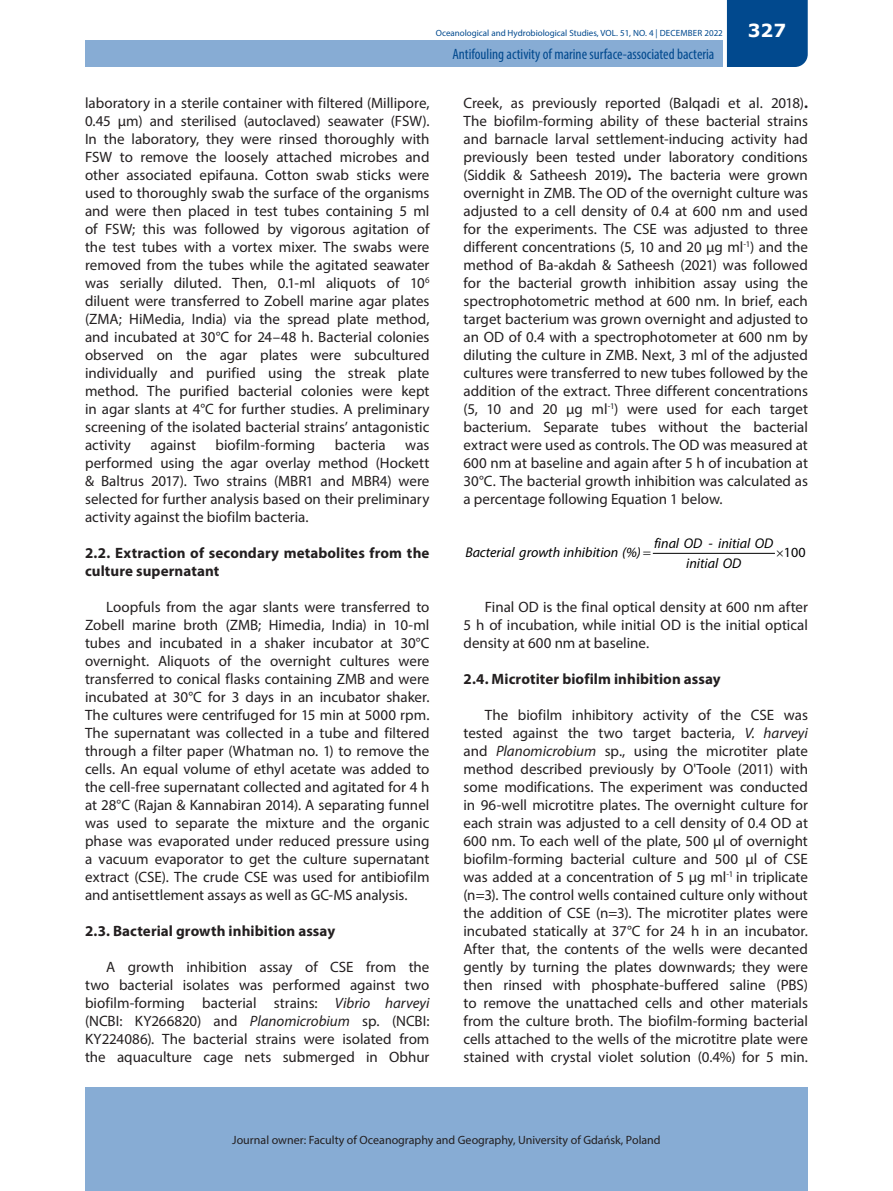
<style>
.page{position:relative;width:893px;height:1191px;background:#fff}
.page>*{position:absolute;margin:0;border:0;box-sizing:border-box;transform-origin:0 0}
.t1{font:700 18px "Verdana";color:#fff}
.t2{font:15px/18px "Myriad Pro";color:#231f20;text-align:justify}
.t3{font:700 15px/18px "Myriad Pro";letter-spacing:.005em;color:#231f20}
.t4{font:condensed 15px "Myriad Pro";color:#01498e}
.t5{font:italic 14.1px "Myriad Pro";color:#000001}
.t6{font:14.1px "Myriad Pro";color:#000001}
.t7{font:12px "Myriad Pro";color:#231f20}
.t8{font:9px "Myriad Pro";color:#01498e}
.s1{font-style:italic}
.s2{font-weight:700}
</style>
<div class="page">
<div style="left:85px;top:40px;width:637px;height:27px;background:#87acd4"></div>
<div style="left:85px;top:1087px;width:723px;height:104px;background:#87acd4"></div>
<div style="left:727px;top:0;width:81px;height:67px;background:#01498e"></div>
<hr style="left:653px;top:553px;width:121px;height:1px;background:#000001">
<p class="t8" style="left:436px;top:28px;width:289px">Oceanological and Hydrobiological Studies, VOL. 51, NO. 4 | DECEMBER 2022</p>
<p class="t4" style="left:452px;top:45px;width:263px">Antifouling activity of marine surface-associated bacteria</p>
<p class="t1" style="left:748px;top:18px;width:40px">327</p>
<p class="t2" style="left:85px;top:94px;width:346px">laboratory in a sterile container with filtered (Millipore, 0.45 µm) and sterilised (autoclaved) seawater (FSW).<br>In the laboratory, they were rinsed thoroughly with FSW to remove the loosely attached microbes and other associated epifauna. Cotton swab sticks were used to thoroughly swab the surface of the organisms and were then placed in test tubes containing 5 ml of FSW; this was followed by vigorous agitation of the test tubes with a vortex mixer. The swabs were removed from the tubes while the agitated seawater was serially diluted. Then, 0.1-ml aliquots of 10<sup>6 </sup>diluent were transferred to Zobell marine agar plates (ZMA; HiMedia, India) via the spread plate method, and incubated at 30°C for 24–48 h. Bacterial colonies observed on the agar plates were subcultured individually and purified using the streak plate method. The purified bacterial colonies were kept in agar slants at 4°C for further studies. A preliminary screening of the isolated bacterial strains’ antagonistic activity</p>
<p class="t2" style="left:151px;top:436px;width:47px">against</p>
<p class="t2" style="left:216px;top:436px;width:101px">biofilm-forming</p>
<p class="t2" style="left:335px;top:436px;width:52px">bacteria</p>
<p class="t2" style="left:85px;top:436px;width:346px;text-indent:320px">was performed using the agar overlay method (Hockett &amp; Baltrus 2017). Two strains (MBR1 and MBR4) were selected for further analysis based on their preliminary activity against the biofilm bacteria.</p>
<p class="t3" style="left:85px;top:543px;width:346px">2.2. Extraction of secondary metabolites from the culture supernatant</p>
<p class="t2" style="left:85px;top:598px;width:346px;text-indent:21px">Loopfuls from the agar slants were transferred to Zobell marine broth (ZMB; Himedia, India) in 10-ml tubes and incubated in a shaker incubator at 30°C overnight. Aliquots of the overnight cultures were transferred to conical flasks containing ZMB and were incubated at 30°C for 3 days in an incubator shaker.<br>The cultures were centrifuged for 15 min at 5000 rpm.<br>The supernatant was collected in a tube and filtered through a filter paper (Whatman no. 1) to remove the cells. An equal volume of ethyl acetate was added to the cell-free supernatant collected and agitated for 4 h at 28°C (Rajan &amp; Kannabiran 2014). A separating funnel was used to separate the mixture and the organic phase was evaporated under reduced pressure using a vacuum evaporator to get the culture supernatant extract (CSE). The crude CSE was used for antibiofilm and antisettlement assays as well as GC-MS analysis.</p>
<p class="t3" style="left:85px;top:921px;width:252px">2.3. Bacterial growth inhibition assay</p>
<p class="t2" style="left:85px;top:958px;width:346px;text-indent:21px">A growth inhibition assay of CSE from the two bacterial isolates was performed against two biofilm-forming bacterial strains: <span class="s1">Vibrio harveyi </span>(NCBI: KY266820) and <span class="s1">Planomicrobium</span> sp. (NCBI:<br>KY224086). The bacterial strains were isolated from the aquaculture cage nets submerged in Obhur</p>
<p class="t2" style="left:463px;top:94px;width:346px">Creek, as previously reported (Balqadi et al. 2018)<span class="s2">.<br></span>The biofilm-forming ability of these bacterial strains and barnacle larval settlement-inducing activity had previously been tested under laboratory conditions (Siddik &amp; Satheesh 2019)<span class="s2">.</span> The bacteria were grown overnight in ZMB. The OD of the overnight culture was adjusted to a cell density of 0.4 at 600 nm and used for the experiments. The CSE was adjusted to three different concentrations (5, 10 and 20 µg ml<sup>-1</sup>) and the method of Ba-akdah &amp; Satheesh (2021) was followed for the bacterial growth inhibition assay using the spectrophotometric method at 600 nm. In brief, each target bacterium was grown overnight and adjusted to an OD of 0.4 with a spectrophotometer at 600 nm by diluting the culture in ZMB. Next, 3 ml of the adjusted cultures were transferred to new tubes followed by the addition of the extract. Three different concentrations (5, 10 and 20 µg ml<sup>-1</sup>) were used for each target bacterium. Separate tubes without the bacterial extract were used as controls. The OD was measured at 600 nm at baseline and again after 5 h of incubation at 30°C. The bacterial growth inhibition was calculated as a percentage following Equation 1 below.</p>
<p class="t5" style="left:465px;top:543px;width:177px">Bacterial growth inhibition (%)</p>
<p class="t5" style="left:654px;top:534px;width:121px">final OD - initial OD</p>
<p class="t5" style="left:686px;top:554px;width:57px">initial OD</p>
<p class="t6" style="left:784px;top:543px;width:23px">100</p>
<p class="t2" style="left:463px;top:598px;width:346px;text-indent:21px">Final OD is the final optical density at 600 nm after 5 h of incubation, while initial OD is the initial optical density at 600 nm at baseline.</p>
<p class="t3" style="left:463px;top:669px;width:259px">2.4. Microtiter biofilm inhibition assay</p>
<p class="t2" style="left:463px;top:706px;width:346px;text-indent:21px">The biofilm inhibitory activity of the CSE was tested against the two target bacteria, <span class="s1">V. harveyi </span>and <span class="s1">Planomicrobium</span> sp., using the microtiter plate method described previously by O'Toole (2011) with some modifications. The experiment was conducted in 96-well microtitre plates. The overnight culture for each strain was adjusted to a cell density of 0.4 OD at 600 nm. To each well of the plate, 500 µl of overnight biofilm-forming bacterial culture and 500 µl of CSE was added at a concentration of 5 µg ml<sup>-1</sup> in triplicate (n=3). The control wells contained culture only without the addition of CSE (n=3). The microtiter plates were incubated statically at 37°C for 24 h in an incubator.<br>After that, the contents of the wells were decanted gently by turning the plates downwards; they were then rinsed with phosphate-buffered saline (PBS) to remove the unattached cells and other materials from the culture broth. The biofilm-forming bacterial cells attached to the wells of the microtitre plate were stained with crystal violet solution (0.4%) for 5 min.</p>
<p class="t7" style="left:232px;top:1132px;width:430px">Journal owner: Faculty of Oceanography and Geography, University of Gdańsk, Poland</p>
</div>
